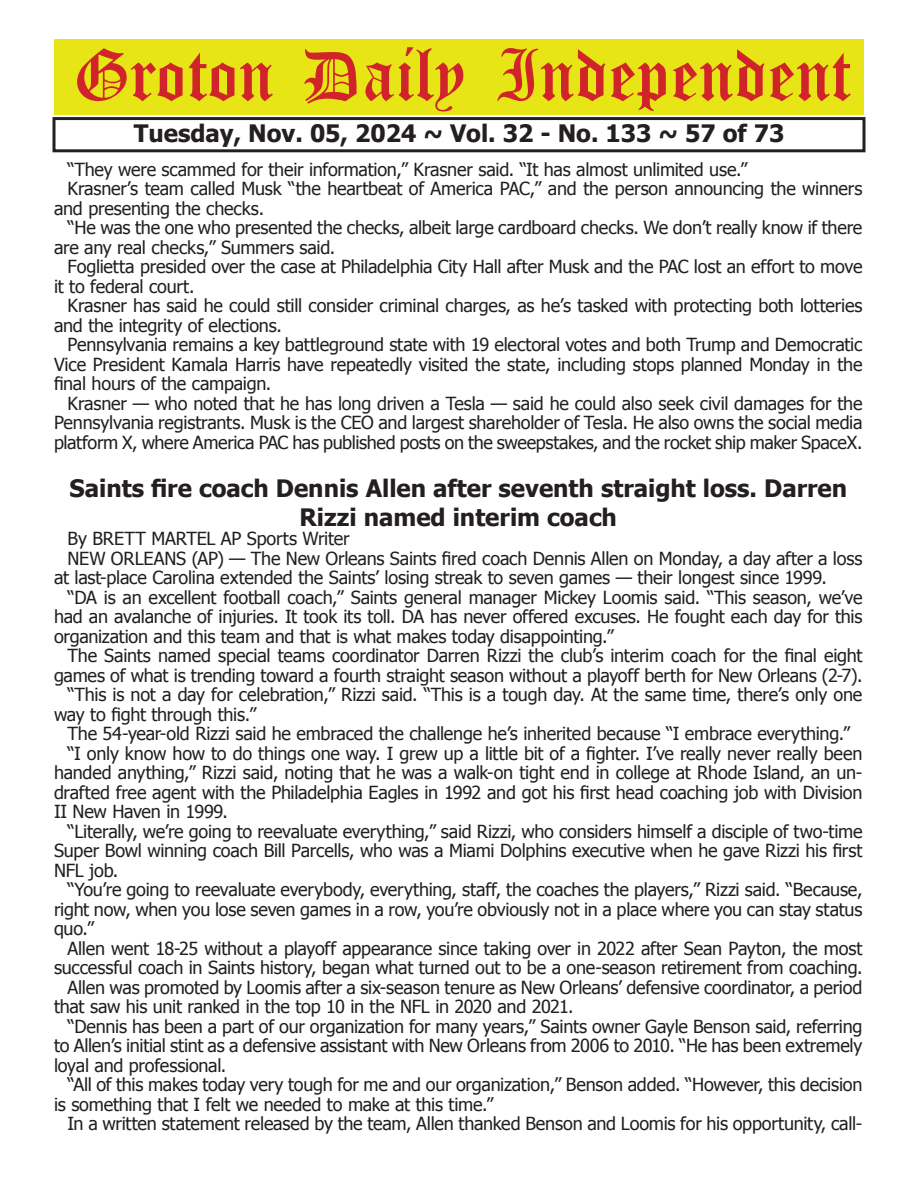
<style>
.page{position:relative;width:918px;height:1188px;background:#fff}
.page>*{position:absolute;margin:0;border:0;box-sizing:border-box;transform-origin:0 0}
.t1{font:54px "Old English Five";color:#d1232a}
.t2{font:700 24px/28.8px "Tahoma";color:#231f20;text-align:center}
.t3{font:18px "Tahoma";letter-spacing:-.015em;color:#231f20}
</style>
<div class="page">
<div style="left:52px;top:117px;width:814px;height:35px;border:3px solid #231f20"></div>
<div style="left:54px;top:40px;width:810px;height:75px;background:#e7e515"></div>
<h1 class="t1" style="left:73px;top:50px;width:779px">Groton Daily Independent</h1>
<h2 class="t2" style="left:134px;top:117px;width:652px">Tuesday, Nov. 05, 2024 ~ Vol. 32 - No. 133 ~ 57 of 73</h2>
<p class="t3" style="left:68px;top:157px;width:682px">“They were scammed for their information,” Krasner said. “It has almost unlimited use.”</p>
<p class="t3" style="left:68px;top:177px;width:796px">Krasner’s team called Musk “the heartbeat of America PAC,” and the person announcing the winners</p>
<p class="t3" style="left:54px;top:196px;width:212px">and presenting the checks.</p>
<p class="t3" style="left:68px;top:216px;width:796px">“He was the one who presented the checks, albeit large cardboard checks. We don’t really know if there</p>
<p class="t3" style="left:54px;top:235px;width:283px">are any real checks,” Summers said.</p>
<p class="t3" style="left:68px;top:255px;width:796px">Foglietta presided over the case at Philadelphia City Hall after Musk and the PAC lost an effort to move</p>
<p class="t3" style="left:54px;top:274px;width:142px">it to federal court.</p>
<p class="t3" style="left:68px;top:294px;width:797px">Krasner has said he could still consider criminal charges, as he’s tasked with protecting both lotteries</p>
<p class="t3" style="left:54px;top:313px;width:229px">and the integrity of elections.</p>
<p class="t3" style="left:68px;top:333px;width:796px">Pennsylvania remains a key battleground state with 19 electoral votes and both Trump and Democratic</p>
<p class="t3" style="left:54px;top:352px;width:810px">Vice President Kamala Harris have repeatedly visited the state, including stops planned Monday in the</p>
<p class="t3" style="left:54px;top:372px;width:219px">final hours of the campaign.</p>
<p class="t3" style="left:68px;top:391px;width:796px">Krasner — who noted that he has long driven a Tesla — said he could also seek civil damages for the</p>
<p class="t3" style="left:54px;top:411px;width:810px">Pennsylvania registrants. Musk is the CEO and largest shareholder of Tesla. He also owns the social media</p>
<p class="t3" style="left:54px;top:430px;width:810px">platform X, where America PAC has published posts on the sweepstakes, and the rocket ship maker SpaceX.</p>
<h2 class="t2" style="left:70px;top:472px;width:779px">Saints fire coach Dennis Allen after seventh straight loss. Darren<br>Rizzi named interim coach</h2>
<p class="t3" style="left:68px;top:527px;width:284px">By BRETT MARTEL AP Sports Writer</p>
<p class="t3" style="left:68px;top:546px;width:797px">NEW ORLEANS (AP) — The New Orleans Saints fired coach Dennis Allen on Monday, a day after a loss</p>
<p class="t3" style="left:54px;top:566px;width:774px">at last-place Carolina extended the Saints’ losing streak to seven games — their longest since 1999.</p>
<p class="t3" style="left:68px;top:585px;width:796px">“DA is an excellent football coach,” Saints general manager Mickey Loomis said. “This season, we’ve</p>
<p class="t3" style="left:54px;top:605px;width:810px">had an avalanche of injuries. It took its toll. DA has never offered excuses. He fought each day for this</p>
<p class="t3" style="left:54px;top:624px;width:561px">organization and this team and that is what makes today disappointing.”</p>
<p class="t3" style="left:68px;top:644px;width:796px">The Saints named special teams coordinator Darren Rizzi the club’s interim coach for the final eight</p>
<p class="t3" style="left:54px;top:663px;width:810px">games of what is trending toward a fourth straight season without a playoff berth for New Orleans (2-7).</p>
<p class="t3" style="left:68px;top:683px;width:796px">“This is not a day for celebration,” Rizzi said. “This is a tough day. At the same time, there’s only one</p>
<p class="t3" style="left:54px;top:702px;width:204px">way to fight through this.”</p>
<p class="t3" style="left:68px;top:722px;width:784px">The 54-year-old Rizzi said he embraced the challenge he’s inherited because “I embrace everything.”</p>
<p class="t3" style="left:68px;top:741px;width:796px">“I only know how to do things one way. I grew up a little bit of a fighter. I’ve really never really been</p>
<p class="t3" style="left:54px;top:761px;width:810px">handed anything,” Rizzi said, noting that he was a walk-on tight end in college at Rhode Island, an un-</p>
<p class="t3" style="left:54px;top:780px;width:810px">drafted free agent with the Philadelphia Eagles in 1992 and got his first head coaching job with Division</p>
<p class="t3" style="left:54px;top:800px;width:175px">II New Haven in 1999.</p>
<p class="t3" style="left:68px;top:819px;width:796px">“Literally, we’re going to reevaluate everything,” said Rizzi, who considers himself a disciple of two-time</p>
<p class="t3" style="left:54px;top:839px;width:810px">Super Bowl winning coach Bill Parcells, who was a Miami Dolphins executive when he gave Rizzi his first</p>
<p class="t3" style="left:54px;top:858px;width:66px">NFL job.</p>
<p class="t3" style="left:68px;top:878px;width:796px">“You’re going to reevaluate everybody, everything, staff, the coaches the players,” Rizzi said. “Because,</p>
<p class="t3" style="left:54px;top:897px;width:810px">right now, when you lose seven games in a row, you’re obviously not in a place where you can stay status</p>
<p class="t3" style="left:54px;top:917px;width:41px">quo.”</p>
<p class="t3" style="left:68px;top:936px;width:796px">Allen went 18-25 without a playoff appearance since taking over in 2022 after Sean Payton, the most</p>
<p class="t3" style="left:54px;top:956px;width:810px">successful coach in Saints history, began what turned out to be a one-season retirement from coaching.</p>
<p class="t3" style="left:68px;top:975px;width:796px">Allen was promoted by Loomis after a six-season tenure as New Orleans’ defensive coordinator, a period</p>
<p class="t3" style="left:54px;top:995px;width:521px">that saw his unit ranked in the top 10 in the NFL in 2020 and 2021.</p>
<p class="t3" style="left:68px;top:1014px;width:797px">“Dennis has been a part of our organization for many years,” Saints owner Gayle Benson said, referring</p>
<p class="t3" style="left:54px;top:1034px;width:810px">to Allen’s initial stint as a defensive assistant with New Orleans from 2006 to 2010. “He has been extremely</p>
<p class="t3" style="left:54px;top:1053px;width:174px">loyal and professional.</p>
<p class="t3" style="left:68px;top:1073px;width:797px">“All of this makes today very tough for me and our organization,” Benson added. “However, this decision</p>
<p class="t3" style="left:54px;top:1092px;width:441px">is something that I felt we needed to make at this time.”</p>
<p class="t3" style="left:68px;top:1112px;width:796px">In a written statement released by the team, Allen thanked Benson and Loomis for his opportunity, call-</p>
</div>
